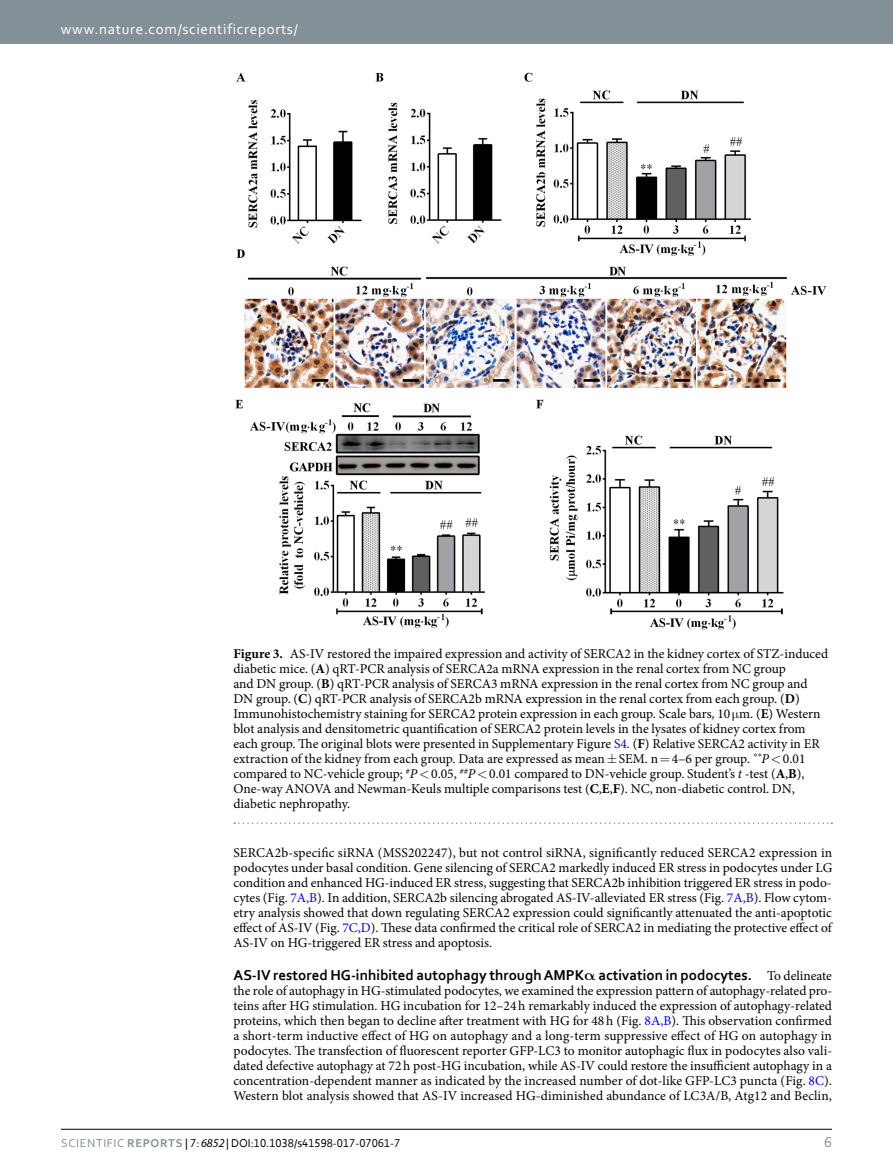
<style>
.page{position:relative;width:893px;height:1174px;background:#fff}
.page>*{position:absolute;margin:0;border:0;box-sizing:border-box;transform-origin:0 0}
.t1{font:700 15px "Corbel";color:#000}
.t2{font:15px "Corbel 2";letter-spacing:.045em;color:#fff}
.t3{font:15px "Corbel 2";color:#839097}
.t4{font:13.5px/15px "Minion Pro";color:#000;text-align:justify}
.t5{font:12px "Corbel";color:#000}
.s1{font-weight:700}
.s2{color:#00f}
.s3{font-style:italic}
.s4{font-family:"Minion Pro";font-weight:400;font-size:13.5px}
.s5{font-family:"Corbel 2";color:#839097}
.s6{font-family:"Corbel Bold 2";color:#839097}
.s7{font-family:"Myriad Pro";font-style:italic}
</style>
<div class="page">
<div style="left:0;top:0;width:893px;height:43px;background:#839097"></div>
<hr style="left:61px;top:1129px;width:771px;height:1px;background:#000">
<img style="left:235px;top:72px;width:592px;height:558px">
<svg style="left:234px;top:822px;width:598px;height:2px"></svg>
<p class="t2" style="left:61px;top:19px;width:238px">www.nature.com/scientificreports/</p>
<p class="t4" style="left:233px;top:646px;width:596px;text-align:left"><span class="s1">Figure 3.</span> AS-IV restored the impaired expression and activity of SERCA2 in the kidney cortex of STZ-induced diabetic mice. (<span class="s1">A</span>) qRT-PCR analysis of SERCA2a mRNA expression in the renal cortex from NC group<br>and DN group. (<span class="s1">B</span>) qRT-PCR analysis of SERCA3 mRNA expression in the renal cortex from NC group and DN group. (<span class="s1">C</span>) qRT-PCR analysis of SERCA2b mRNA expression in the renal cortex from each group. (<span class="s1">D</span>)<br>Immunohistochemistry staining for SERCA2 protein expression in each group. Scale bars, 10 m. (<span class="s1">E</span>) Western blot analysis and densitometric quantification of SERCA2 protein levels in the lysates of kidney cortex from each group. The original blots were presented in Supplementary Figure <span class="s2">S4</span>. (<span class="s1">F</span>) Relative SERCA2 activity in ER extraction of the kidney from each group. Data are expressed as mean SEM. n 4–6 per group. <sup>**</sup><span class="s3">P</span> 0.01 compared to NC-vehicle group; <sup>#</sup><span class="s3">P</span> 0.05, <sup>##</sup><span class="s3">P</span> 0.01 compared to DN-vehicle group. Student’s <span class="s3">t</span> -test (<span class="s1">A</span>,<span class="s1">B</span>), One-way ANOVA and Newman-Keuls multiple comparisons test (<span class="s1">C</span>,<span class="s1">E</span>,<span class="s1">F</span>). NC, non-diabetic control. DN, diabetic nephropathy.</p>
<p class="t4" style="left:233px;top:845px;width:600px">SERCA2b-specific siRNA (MSS202247), but not control siRNA, significantly reduced SERCA2 expression in podocytes under basal condition. Gene silencing of SERCA2 markedly induced ER stress in podocytes under LG condition and enhanced HG-induced ER stress, suggesting that SERCA2b inhibition triggered ER stress in podo&shy;cytes (Fig. <span class="s2">7A,B</span>). In addition, SERCA2b silencing abrogated AS-IV-alleviated ER stress (Fig. <span class="s2">7A,B</span>). Flow cytom&shy;etry analysis showed that down regulating SERCA2 expression could significantly attenuated the anti-apoptotic effect of AS-IV (Fig. <span class="s2">7C,D</span>). These data confirmed the critical role of SERCA2 in mediating the protective effect of AS-IV on HG-triggered ER stress and apoptosis.</p>
<p class="t1" style="left:233px;top:965px;width:600px">AS-IV restored HG-inhibited autophagy through AMPK activation in podocytes. <span class="s4">To delineate</span></p>
<p class="t4" style="left:233px;top:983px;width:600px">the role of autophagy in HG-stimulated podocytes, we examined the expression pattern of autophagy-related pro&shy;teins after HG stimulation. HG incubation for 12–24h remarkably induced the expression of autophagy-related proteins, which then began to decline after treatment with HG for 48 h (Fig. <span class="s2">8A,B</span>). This observation confirmed a short-term inductive effect of HG on autophagy and a long-term suppressive effect of HG on autophagy in podocytes. The transfection of fluorescent reporter GFP-LC3 to monitor autophagic flux in podocytes also vali&shy;dated defective autophagy at 72h post-HG incubation, while AS-IV could restore the insufficient autophagy in a concentration-dependent manner as indicated by the increased number of dot-like GFP-LC3 puncta (Fig. <span class="s2">8C</span>).<br>Western blot analysis showed that AS-IV increased HG-diminished abundance of LC3A/B, Atg12 and Beclin,</p>
<p class="t5" style="left:61px;top:1135px;width:341px"><span class="s5">SCieNTifiC</span> <span class="s6">REPORTS</span> | 7: <span class="s7">6852</span> | DOI:10.1038/s41598-017-07061-7</p>
<p class="t3" style="left:824px;top:1132px;width:9px">6</p>
</div>
